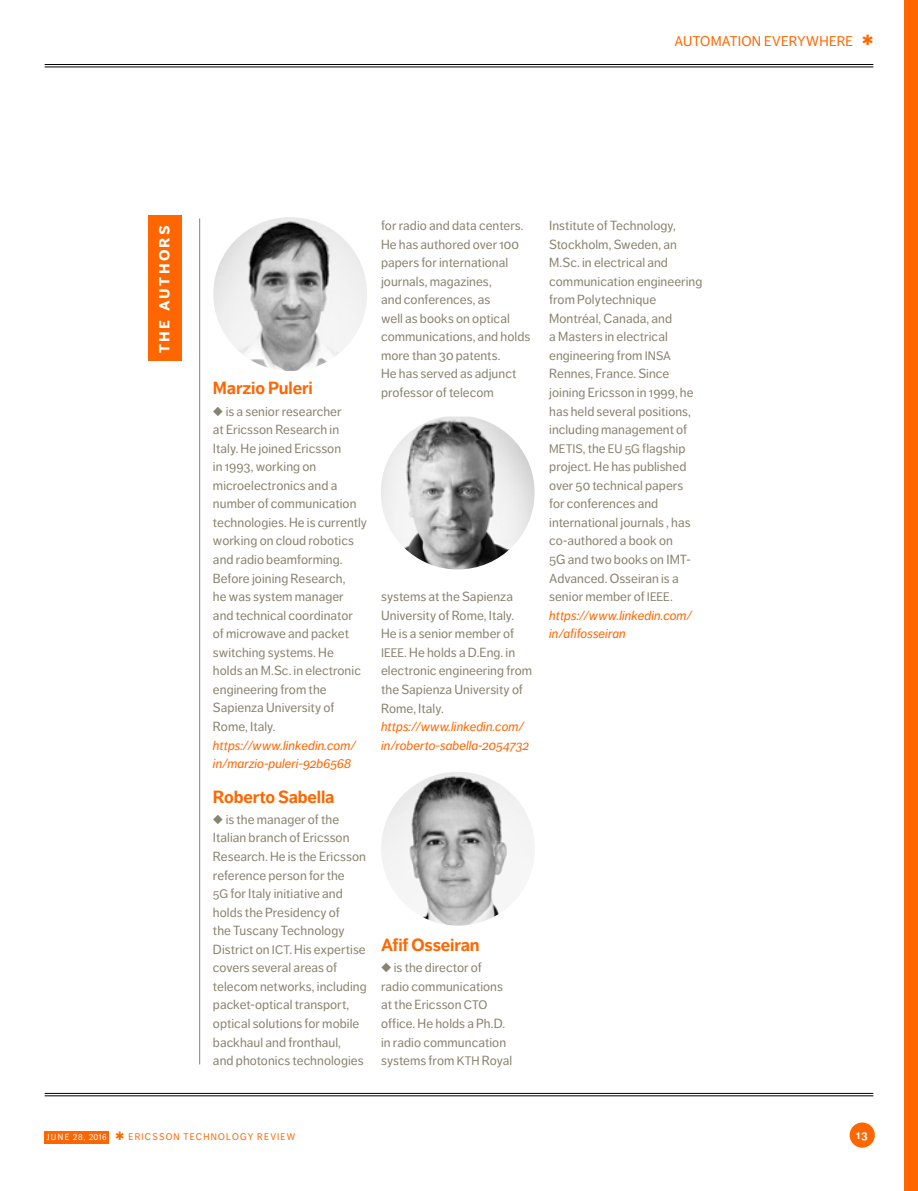
<style>
.page{position:relative;width:918px;height:1191px;background:#fff}
.page>*{position:absolute;margin:0;border:0;box-sizing:border-box;transform-origin:0 0}
.t1{font:700 17.5px "Dagny OT";letter-spacing:-.01em;color:#f60}
.t2{font:700 17.5px "Dagny OT";letter-spacing:.135em;color:#fff}
.t3{font:14px "Dagny OT";letter-spacing:.015em;color:#f60}
.t4{font:13.12px/18.6px "Dagny OT";letter-spacing:.005em;color:#87836f}
.t5{font:italic 13.12px/18.6px "Dagny OT";color:#f60}
.t6{font:700 11.9px "Dagny OT";color:#fff;scale:.96 1}
.t7{font:9.62px "Dagny OT";letter-spacing:.12em;color:#f60;scale:.96 1}
.s1{font-size:12.25px}
.s2{font-style:italic;color:#f60}
.s3{font-size:8.75px;color:#fff}
</style>
<div class="page">
<div style="left:45px;top:1130px;width:64px;height:13px;background:#f60"></div>
<div style="left:849px;top:1122px;width:26px;height:25px;background:#f60;border-radius:50%"></div>
<hr style="left:45px;top:64px;width:828px;height:1px;background:#000">
<hr style="left:45px;top:66px;width:828px;height:1px;background:#000">
<hr style="left:45px;top:1093px;width:828px;height:1px;background:#000">
<hr style="left:45px;top:1095px;width:828px;height:1px;background:#000">
<div style="left:904px;top:0;width:14px;height:1191px;background:#f60"></div>
<img style="left:213px;top:217px;width:154px;height:154px;border-radius:77px">
<img style="left:381px;top:772px;width:154px;height:153px;border-radius:77px">
<hr style="left:199px;top:218px;width:1px;height:846px;background:#87836f">
<div style="left:148px;top:216px;width:34px;height:145px;background:#f60"></div>
<img style="left:381px;top:416px;width:153px;height:153px">
<p class="t3" style="left:674px;top:33px;width:200px">AUTOMATION EVERYWHERE ✱</p>
<h1 class="t2" style="left:153px;top:353px;width:129px;rotate:-90deg">the authors</h1>
<h1 class="t1" style="left:213px;top:378px;width:101px">Marzio Puleri</h1>
<p class="t4" style="left:213px;top:402px;width:156px">◆ is a senior researcher<br>at Ericsson Research in<br>Italy. He joined Ericsson<br>in 1993, working on microelectronics and a number of communication technologies. He is currently working on cloud robotics and radio beamforming.<br>Before joining Research,<br>he was system manager and technical coordinator<br>of microwave and packet switching systems. He<br>holds an M.Sc. in electronic engineering from the<br>Sapienza University of<br>Rome, Italy.</p>
<p class="t5" style="left:213px;top:736px;width:145px">https://www.linkedin.com/ in/marzio-puleri-92b6568</p>
<h1 class="t1" style="left:213px;top:786px;width:123px">Roberto Sabella</h1>
<p class="t4" style="left:213px;top:810px;width:155px">◆ is the manager of the<br>Italian branch of Ericsson<br>Research. He is the Ericsson reference person for the<br><span class="s1">5G</span> for Italy initiative and holds the Presidency of<br>the Tuscany Technology<br>District on <span class="s1">ICT</span>. His expertise covers several areas of telecom networks, including packet-optical transport, optical solutions for mobile backhaul and fronthaul,<br>and photonics technologies</p>
<p class="t4" style="left:381px;top:216px;width:151px">for radio and data centers.<br>He has authored over 100 papers for international journals, magazines,<br>and conferences, as<br>well as books on optical communications, and holds more than 30 patents.<br>He has served as adjunct professor of telecom</p>
<p class="t4" style="left:381px;top:587px;width:153px">systems at the Sapienza<br>University of Rome, Italy.<br>He is a senior member of<br><span class="s1">IEEE</span>. He holds a D.Eng. in electronic engineering from the Sapienza University of<br>Rome, Italy.</p>
<p class="t5" style="left:381px;top:717px;width:150px">https://www.linkedin.com/ in/roberto-sabella-2054732</p>
<h1 class="t1" style="left:381px;top:934px;width:100px">Afif Osseiran</h1>
<p class="t4" style="left:381px;top:958px;width:133px">◆ is the director of radio communications at the Ericsson <span class="s1">CTO </span>office. He holds a Ph.D. in radio communcation systems from <span class="s1">KTH</span> Royal</p>
<p class="t4" style="left:549px;top:216px;width:155px">Institute of Technology,<br>Stockholm, Sweden, an<br>M.Sc. in electrical and communication engineering from Polytechnique<br>Montréal, Canada, and<br>a Masters in electrical engineering from <span class="s1">INSA<br></span>Rennes, France. Since joining Ericsson in 1999, he has held several positions, including management of<br><span class="s1">METIS</span>, the <span class="s1">EU 5G</span> flagship project. He has published over 50 technical papers<br>for conferences and international journals , has co-authored a book on<br>5G and two books on IMT-<br>Advanced. Osseiran is a senior member of <span class="s1">IEEE</span>. <span class="s2">https://www.linkedin.com/ in/afifosseiran</span></p>
<p class="t7" style="left:47px;top:1131px;width:260px"><span class="s3">JUNE 28, 2016</span> ✱ ERICSSON TECHNOLOGY REVIEW</p>
<p class="t6" style="left:856px;top:1127px;width:13px">13</p>
</div>
